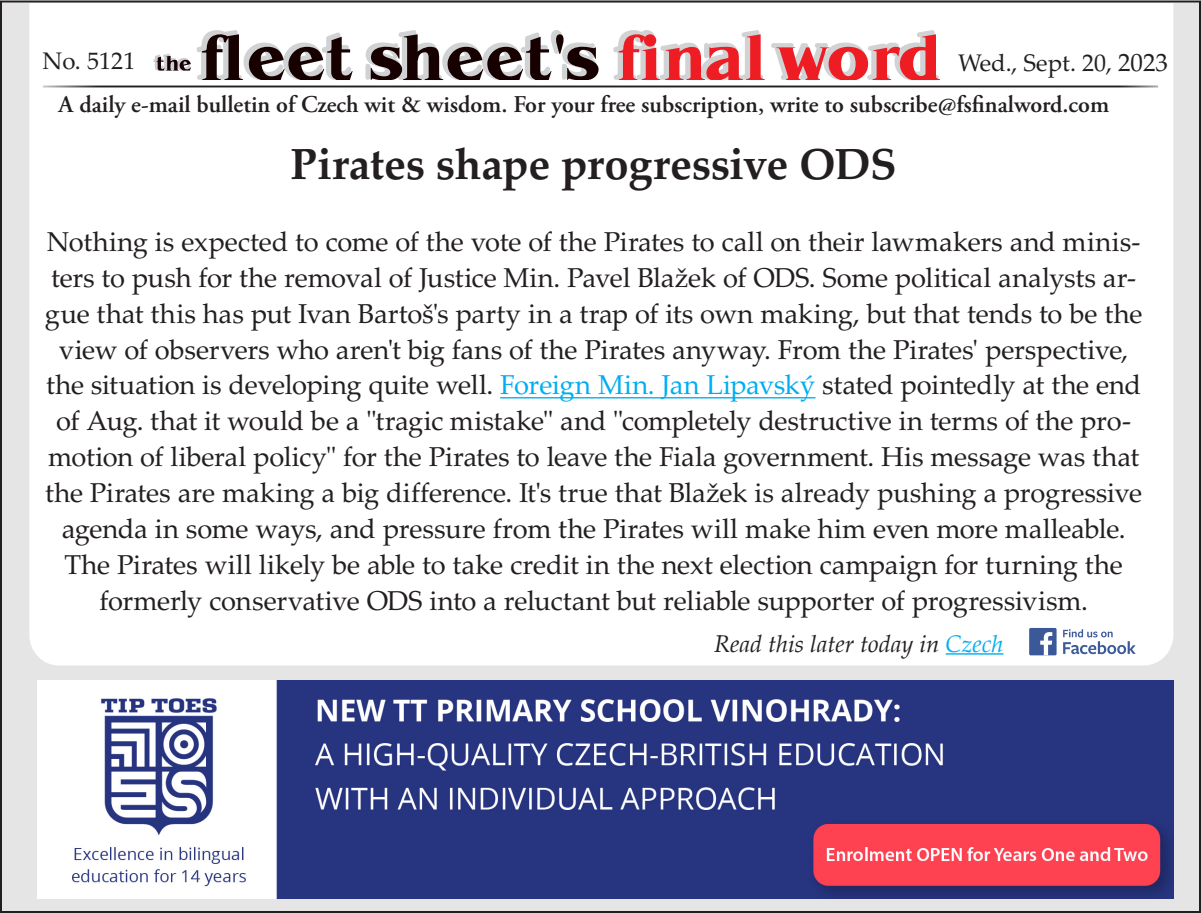
<style>
.page{position:relative;width:1201px;height:913px;background:#fff}
.page>*{position:absolute;margin:0;border:0;box-sizing:border-box;transform-origin:0 0}
.t1{font:700 43.6px "Palatino LTCE";letter-spacing:-.01em;color:#231f20}
.t2{font:27.2px/35.8px "Palatino LTCE";letter-spacing:-.01em;color:#231f20;text-align:center}
.t3{font:600 24px "Adobe Garamond Pro";color:#231f20}
.t4{font:italic 24px "Palatino";color:#231f20}
.t5{font:24px "Palatino LTCE";letter-spacing:.005em;color:#231f20}
.s1{font-size:25px}
.s2{color:#00aeef}
</style>
<div class="page">
<div style="left:1px;top:1px;width:1198px;height:910px;background:#e5e5e5"></div>
<div style="left:28px;top:1px;width:1146px;height:665px;background:#fff"></div>
<img style="left:40px;top:83px;width:1120px;height:7px">
<svg style="left:153px;top:30px;width:446px;height:50px;background:#aaa3a4"></svg>
<svg style="left:611px;top:30px;width:328px;height:50px;background:#eda0a3"></svg>
<hr style="left:945px;top:653px;width:58px;height:1px;background:#00aeef">
<svg style="left:1062px;top:629px;width:73px;height:25px;background:#c8d1e2"></svg>
<div style="left:1028px;top:627px;width:28px;height:28px;background:#3b5998;border-radius:2px"></div>
<svg style="left:1040px;top:632px;width:12px;height:23px"></svg>
<hr style="left:500px;top:397px;width:315px;height:1px;background:#00aeef">
<img style="left:37px;top:680px;width:1136px;height:218px">
<p class="t5" style="left:42px;top:47px;width:94px">No. 5121</p>
<p class="t5" style="left:958px;top:49px;width:211px">Wed., Sept. 20, <span class="s1">2023</span></p>
<p class="t3" style="left:59px;top:90px;width:1051px">A daily e-mail bulletin of Czech wit &amp; wisdom. For your free subscription, write to subscribe@fsfinalword.com</p>
<p class="t1" style="left:290px;top:138px;width:607px">Pirates shape progressive ODS</p>
<p class="t2" style="left:45px;top:224px;width:1098px">Nothing is expected to come of the vote of the Pirates to call on their lawmakers and minis&shy;ters to push for the removal of Justice Min. Pavel Blažek of ODS. Some political analysts ar&shy;gue that this has put Ivan Bartoš's party in a trap of its own making, but that tends to be the view of observers who aren't big fans of the Pirates anyway. From the Pirates' perspective, the situation is developing quite well. <span class="s2">Foreign Min. Jan Lipavský</span> stated pointedly at the end of Aug. that it would be a "tragic mistake" and "completely destructive in terms of the pro&shy;motion of liberal policy" for the Pirates to leave the Fiala government. His message was that the Pirates are making a big difference. It's true that Blažek is already pushing a progressive agenda in some ways, and pressure from the Pirates will make him even more malleable.<br>The Pirates will likely be able to take credit in the next election campaign for turning the formerly conservative ODS into a reluctant but reliable supporter of progressivism.</p>
<p class="t4" style="left:714px;top:623px;width:291px">Read this later today in <span class="s2">Czech</span></p>
</div>
